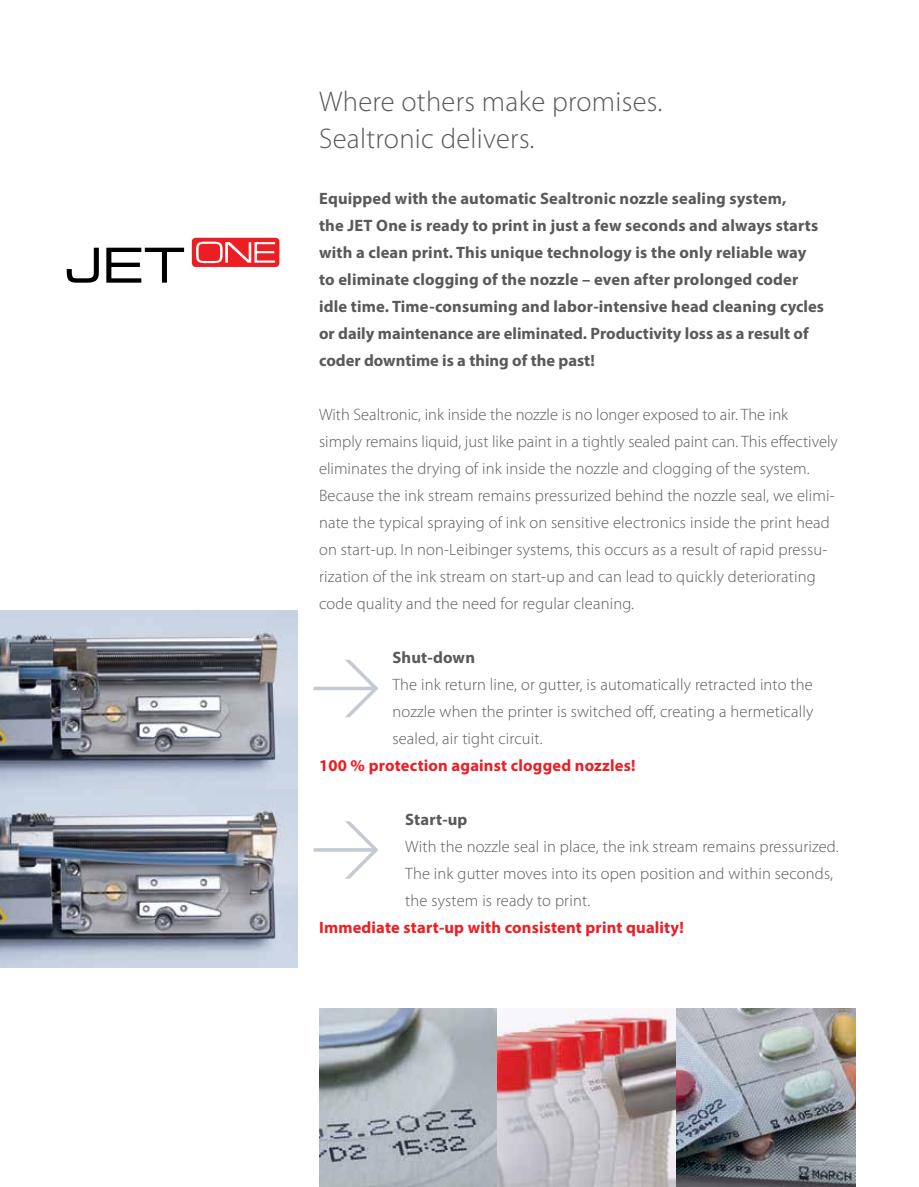
<style>
.page{position:relative;width:919px;height:1187px;background:#fff}
.page>*{position:absolute;margin:0;border:0;box-sizing:border-box;transform-origin:0 0}
.t1{font:300 71.1px "DINCE";color:#748596}
.t2{font:300 28.5px/37.5px "Myriad Pro";letter-spacing:.01em;color:#58595b}
.t3{font:300 16.5px/27px "Myriad Pro";letter-spacing:.01em;color:#58595b}
.t4{font:700 16.5px/27px "Myriad Pro";letter-spacing:.01em;color:#58595b}
.t5{font:700 16.5px "Myriad Pro";letter-spacing:.01em;color:#ed1d24}
</style>
<div class="page">
<img style="left:0;top:610px;width:298px;height:179px">
<svg style="left:67px;top:248px;width:32px;height:34px"></svg>
<svg style="left:106px;top:248px;width:78px;height:34px"></svg>
<svg style="left:192px;top:238px;width:87px;height:29px;background:#f04d52"></svg>
<svg style="left:0;top:789px;width:298px;height:178px;background:#979daa"></svg>
<img style="left:319px;top:1008px;width:178px;height:178px">
<img style="left:497px;top:1008px;width:179px;height:178px">
<img style="left:676px;top:1008px;width:179px;height:178px">
<h2 class="t2" style="left:319px;top:82px;width:345px">Where others make promises.<br>Sealtronic delivers.</h2>
<p class="t4" style="left:319px;top:184px;width:506px">Equipped with the automatic Sealtronic nozzle sealing system,<br>the JET One is ready to print in just a few seconds and always starts with a clean print. This unique technology is the only reliable way to eliminate clogging of the nozzle – even after prolonged coder idle time. Time-consuming and labor-intensive head cleaning cycles or daily maintenance are eliminated. Productivity loss as a result of coder downtime is a thing of the past!</p>
<p class="t3" style="left:319px;top:401px;width:520px">With Sealtronic, ink inside the nozzle is no longer exposed to air. The ink<br>simply remains liquid, just like paint in a tightly sealed paint can. This effectively eliminates the drying of ink inside the nozzle and clogging of the system.<br>Because the ink stream remains pressurized behind the nozzle seal, we elimi&shy;nate the typical spraying of ink on sensitive electronics inside the print head on start-up. In non-Leibinger systems, this occurs as a result of rapid pressu&shy;rization of the ink stream on start-up and can lead to quickly deteriorating code quality and the need for regular cleaning.</p>
<p class="t4" style="left:392px;top:643px;width:84px">Shut-down</p>
<p class="t3" style="left:392px;top:670px;width:422px;text-align:justify">The ink return line, or gutter, is automatically retracted into the nozzle when the printer is switched off, creating a hermetically sealed, air tight circuit.</p>
<p class="t5" style="left:319px;top:754px;width:318px">100 % protection against clogged nozzles!</p>
<p class="t4" style="left:405px;top:805px;width:64px">Start-up</p>
<p class="t3" style="left:405px;top:832px;width:435px">With the nozzle seal in place, the ink stream remains pressurized.<br>The ink gutter moves into its open position and within seconds, the system is ready to print.</p>
<p class="t5" style="left:319px;top:916px;width:366px">Immediate start-up with consistent print quality!</p>
<h1 class="t1" style="left:309px;top:637px;width:74px">&gt;</h1>
<h1 class="t1" style="left:309px;top:798px;width:74px">&gt;</h1>
</div>
